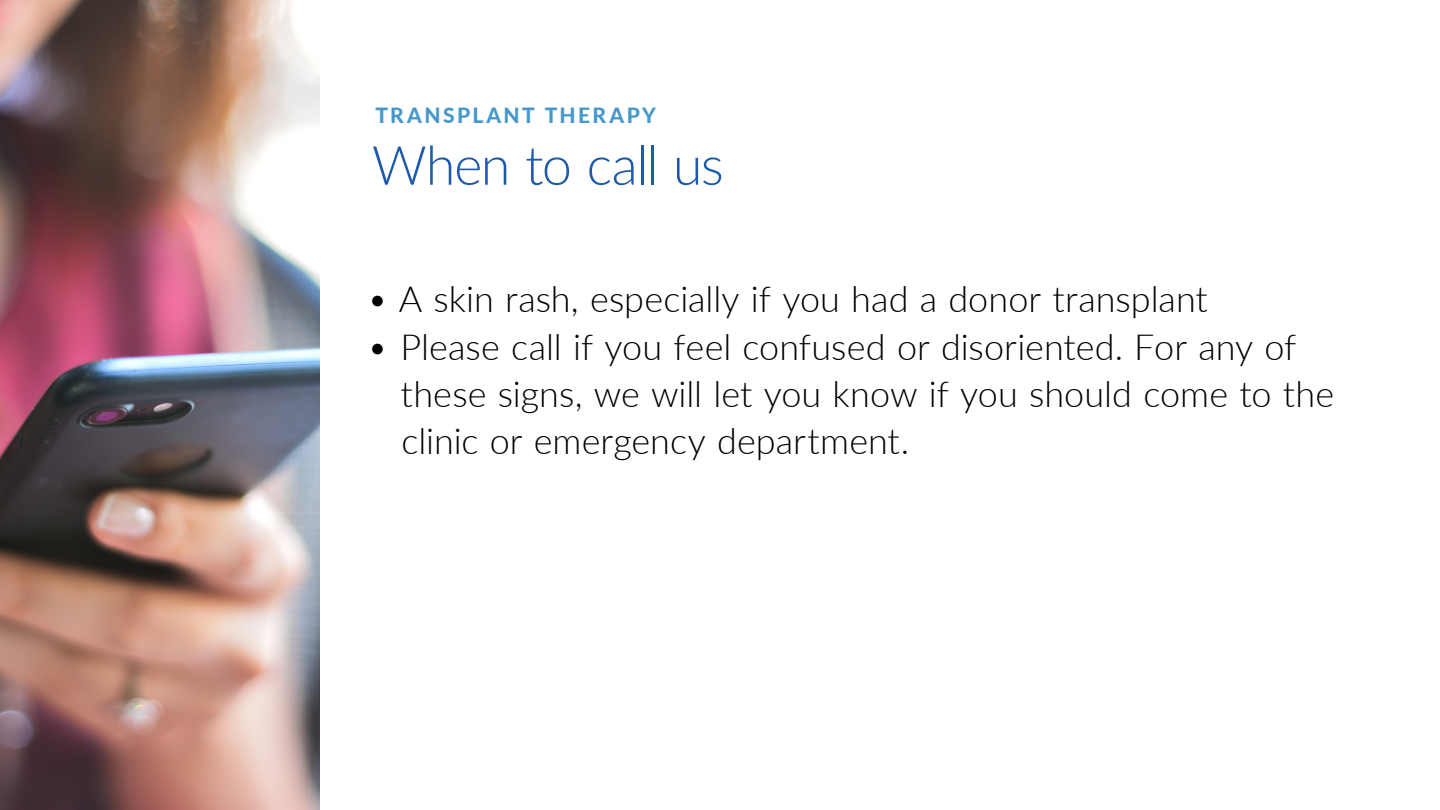
<style>
.page{position:relative;width:1440px;height:810px;background:#fff}
.page>*{position:absolute;margin:0;border:0;box-sizing:border-box;transform-origin:0 0}
.t1{font:300 54px "Lato";letter-spacing:-.03em;color:#1d5aa9}
.t2{font:300 36px/47.2px "Lato";color:#000}
.t3{font:800 21px "Lato";letter-spacing:.115em;color:#4698ca}
</style>
<div class="page">
<img style="left:0;top:0;width:320px;height:810px">
<p class="t3" style="left:375px;top:100px;width:282px">TRANSPLANT THERAPY</p>
<p class="t1" style="left:372px;top:128px;width:353px">When to call us</p>
<p class="t2" style="left:367px;top:275px;width:842px">• A skin rash, especially if you had a donor transplant</p>
<p class="t2" style="left:401px;top:322px;width:935px;text-indent:-33px">• Please call if you feel confused or disoriented. For any of these signs, we will let you know if you should come to the clinic or emergency department.</p>
</div>
